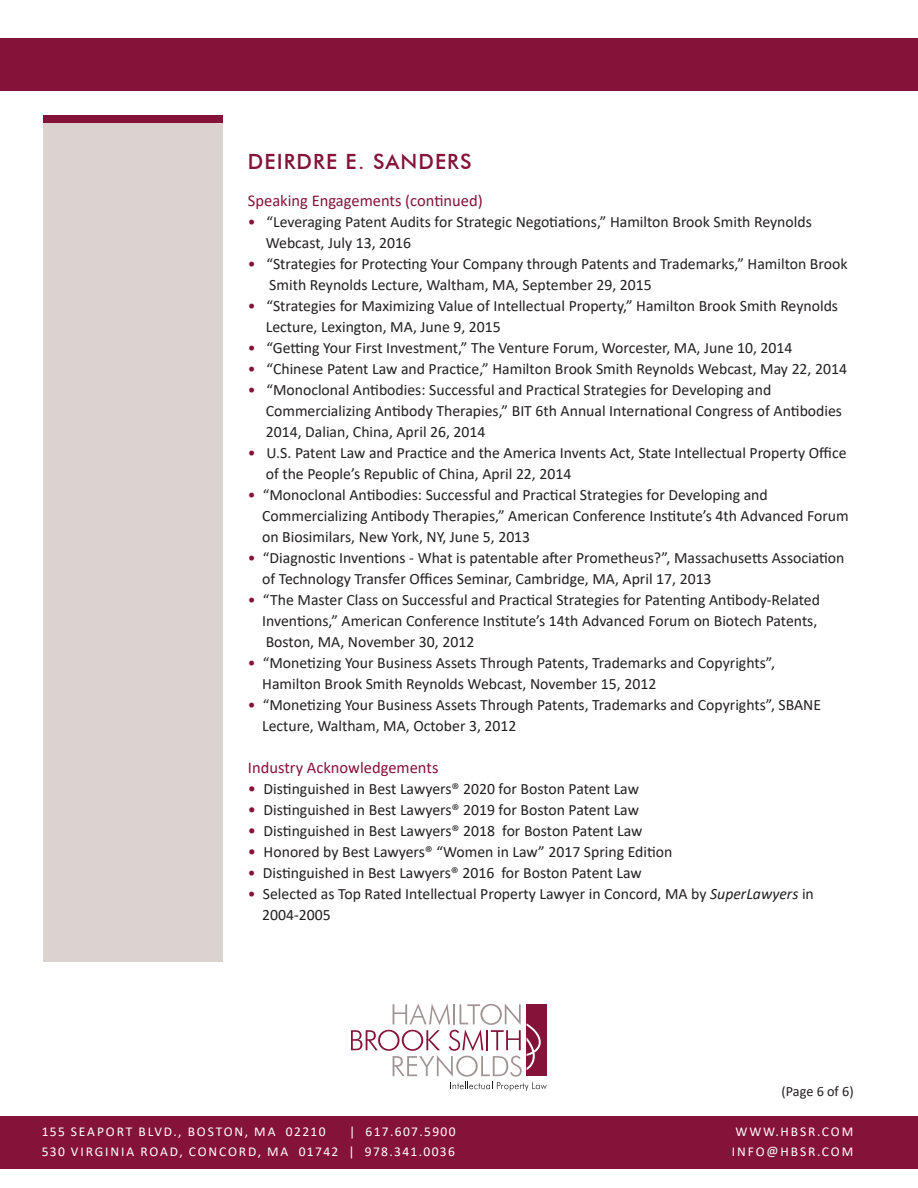
<style>
.page{position:relative;width:918px;height:1188px;background:#fff}
.page>*{position:absolute;margin:0;border:0;box-sizing:border-box;transform-origin:0 0}
.t1{font:500 21px "Futura BT";letter-spacing:.05em;color:#851339}
.t2{font:16.5px "Calibri";color:#851339}
.t3{font:15.75px/21px "Calibri";color:#231f20}
.t4{font:14.25px "Calibri";letter-spacing:-.005em;color:#231f20}
.t5{font:13.5px "Calibri";letter-spacing:.13em;color:#fff}
.t6{font:13.5px "Calibri";letter-spacing:.1em;color:#fff}
.s1{color:#851339}
.s2{font-size:16.5px;color:#851339}
.s3{font-style:italic}
</style>
<div class="page">
<svg style="left:351px;top:1004px;width:196px;height:87px"></svg>
<div style="left:0;top:39px;width:918px;height:52px;background:#851339"></div>
<div style="left:0;top:1116px;width:918px;height:52px;background:#851339"></div>
<div style="left:44px;top:123px;width:179px;height:839px;background:#dbd3cf"></div>
<div style="left:44px;top:115px;width:179px;height:7px;background:#851339"></div>
<p class="t1" style="left:248px;top:149px;width:225px">DEIRDRE E. SANDERS</p>
<p class="t2" style="left:248px;top:189px;width:236px">Speaking Engagements (continued)</p>
<p class="t3" style="left:266px;top:211px;width:548px;text-indent:-18px"><span class="s1">•</span> “Leveraging Patent Audits for Strategic Negotiations,” Hamilton Brook Smith Reynolds<br>Webcast, July 13, 2016</p>
<p class="t3" style="left:269px;top:253px;width:580px;text-indent:-21px"><span class="s1">•</span> “Strategies for Protecting Your Company through Patents and Trademarks,” Hamilton Brook<br>Smith Reynolds Lecture, Waltham, MA, September 29, 2015</p>
<p class="t3" style="left:266px;top:295px;width:574px;text-indent:-18px"><span class="s1">•</span> “Strategies for Maximizing Value of Intellectual Property,” Hamilton Brook Smith Reynolds<br>Lecture, Lexington, MA, June 9, 2015</p>
<p class="t3" style="left:248px;top:337px;width:546px"><span class="s1">•</span> “Getting Your First Investment,” The Venture Forum, Worcester, MA, June 10, 2014</p>
<p class="t3" style="left:248px;top:358px;width:601px"><span class="s1">•</span> “Chinese Patent Law and Practice,” Hamilton Brook Smith Reynolds Webcast, May 22, 2014</p>
<p class="t3" style="left:266px;top:379px;width:578px;text-indent:-18px"><span class="s1">•</span> “Monoclonal Antibodies: Successful and Practical Strategies for Developing and<br>Commercializing Antibody Therapies,” BIT 6th Annual International Congress of Antibodies<br>2014, Dalian, China, April 26, 2014</p>
<p class="t3" style="left:266px;top:442px;width:582px;text-indent:-18px"><span class="s1">•</span> U.S. Patent Law and Practice and the America Invents Act, State Intellectual Property Office of the People’s Republic of China, April 22, 2014</p>
<p class="t3" style="left:262px;top:484px;width:588px;text-indent:-14px"><span class="s1">•</span> “Monoclonal Antibodies: Successful and Practical Strategies for Developing and<br>Commercializing Antibody Therapies,” American Conference Institute’s 4th Advanced Forum on Biosimilars, New York, NY, June 5, 2013</p>
<p class="t3" style="left:248px;top:547px;width:598px"><span class="s1">•</span> “Diagnostic Inventions - What is patentable after Prometheus?”, Massachusetts Association</p>
<p class="t3" style="left:262px;top:568px;width:451px">of Technology Transfer Offices Seminar, Cambridge, MA, April 17, 2013</p>
<p class="t3" style="left:262px;top:589px;width:559px;text-indent:-14px"><span class="s1">•</span> “The Master Class on Successful and Practical Strategies for Patenting Antibody-Related<br>Inventions,” American Conference Institute’s 14th Advanced Forum on Biotech Patents,<br>Boston, MA, November 30, 2012</p>
<p class="t3" style="left:262px;top:652px;width:514px;text-indent:-14px"><span class="s1">•</span> “Monetizing Your Business Assets Through Patents, Trademarks and Copyrights”,<br>Hamilton Brook Smith Reynolds Webcast, November 15, 2012</p>
<p class="t3" style="left:262px;top:694px;width:560px;text-indent:-14px"><span class="s1">•</span> “Monetizing Your Business Assets Through Patents, Trademarks and Copyrights”, SBANE<br>Lecture, Waltham, MA, October 3, 2012</p>
<p class="t2" style="left:248px;top:756px;width:192px">Industry Acknowledgements</p>
<p class="t3" style="left:248px;top:778px;width:393px"><span class="s2">•</span> Distinguished in Best Lawyers® 2020 for Boston Patent Law</p>
<p class="t3" style="left:248px;top:799px;width:393px"><span class="s2">•</span> Distinguished in Best Lawyers® 2019 for Boston Patent Law</p>
<p class="t3" style="left:248px;top:820px;width:396px"><span class="s2">•</span> Distinguished in Best Lawyers® 2018 for Boston Patent Law</p>
<p class="t3" style="left:248px;top:841px;width:426px"><span class="s2">•</span> Honored by Best Lawyers® “Women in Law” 2017 Spring Edition</p>
<p class="t3" style="left:248px;top:862px;width:395px"><span class="s1">•</span> Distinguished in Best Lawyers® 2016 for Boston Patent Law</p>
<p class="t3" style="left:262px;top:883px;width:553px;text-indent:-14px"><span class="s1">•</span> Selected as Top Rated Intellectual Property Lawyer in Concord, MA by <span class="s3">SuperLawyers</span> in<br>2004-2005</p>
<p class="t6" style="left:349px;top:1123px;width:108px">| 617.607.5900</p>
<p class="t5" style="left:42px;top:1122px;width:285px">155 SEAPORT BLVD., BOSTON, MA 02210</p>
<p class="t5" style="left:42px;top:1143px;width:415px">530 VIRGINIA ROAD, CONCORD, MA 01742 | 978.341.0036</p>
<p class="t4" style="left:782px;top:1081px;width:74px">(Page 6 of 6)</p>
<p class="t5" style="left:736px;top:1122px;width:119px">WWW.HBSR.COM</p>
<p class="t5" style="left:732px;top:1143px;width:123px">INFO@HBSR.COM</p>
</div>
